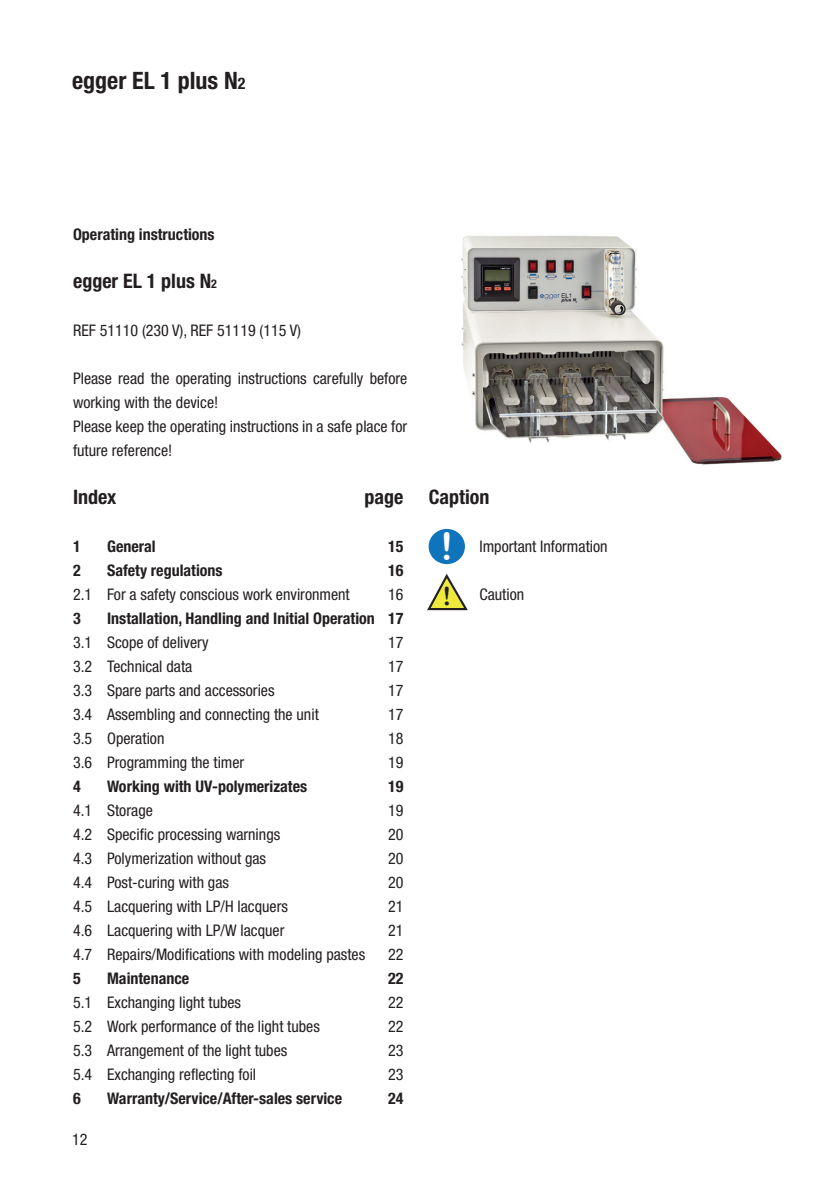
<style>
.page{position:relative;width:840px;height:1191px;background:#fff}
.page>*{position:absolute;margin:0;border:0;box-sizing:border-box;transform-origin:0 0}
.t1{font:38px "Arial Rounded MT Bold";color:#fff}
.t2{font:700 28.8px "Garamond";color:#231f20}
.t3{font:700 condensed 24px "Helvetica Neue LT Pro";color:#231f20}
.t4{font:700 condensed 20px "Helvetica Neue LT Pro";color:#231f20}
.t5{font:condensed 16px/24px "Helvetica Neue LT Pro";color:#231f20}
.t6{font:700 condensed 16px "Helvetica Neue LT Pro";color:#231f20}
.s1{font-size:16px}
.s2{font-size:12px}
</style>
<div class="page">
<img style="left:461px;top:235px;width:321px;height:230px">
<div style="left:428px;top:529px;width:36px;height:35px;background:#1074bc;border-radius:50%"></div>
<svg style="left:427px;top:574px;width:41px;height:37px"></svg>
<h3 class="t3" style="left:72px;top:66px;width:175px">egger EL 1 plus N<span class="s1">2</span></h3>
<p class="t6" style="left:73px;top:225px;width:143px">Operating instructions</p>
<p class="t4" style="left:73px;top:269px;width:145px">egger EL 1 plus N<span class="s2">2</span></p>
<p class="t5" style="left:73px;top:318px;width:229px">REF 51110 (230 V), REF 51119 (115 V)</p>
<p class="t5" style="left:73px;top:366px;width:335px">Please read the operating instructions carefully before working with the device!<br>Please keep the operating instructions in a safe place for future reference!</p>
<p class="t4" style="left:73px;top:485px;width:45px">Index</p>
<p class="t4" style="left:364px;top:485px;width:40px">page</p>
<p class="t6" style="left:73px;top:537px;width:9px">1</p>
<p class="t6" style="left:107px;top:537px;width:50px">General</p>
<p class="t6" style="left:388px;top:537px;width:17px">15</p>
<p class="t6" style="left:73px;top:561px;width:9px">2</p>
<p class="t6" style="left:107px;top:561px;width:117px">Safety regulations</p>
<p class="t6" style="left:388px;top:561px;width:17px">16</p>
<p class="t5" style="left:73px;top:582px;width:278px">2.1 For a safety conscious work environment</p>
<p class="t5" style="left:388px;top:582px;width:17px">16</p>
<p class="t6" style="left:73px;top:609px;width:9px">3</p>
<p class="t6" style="left:107px;top:609px;width:298px">Installation, Handling and Initial Operation 17</p>
<p class="t5" style="left:73px;top:630px;width:137px">3.1 Scope of delivery</p>
<p class="t5" style="left:388px;top:630px;width:17px">17</p>
<p class="t5" style="left:73px;top:654px;width:121px">3.2 Technical data</p>
<p class="t5" style="left:388px;top:654px;width:17px">17</p>
<p class="t5" style="left:73px;top:678px;width:203px">3.3 Spare parts and accessories</p>
<p class="t5" style="left:388px;top:678px;width:17px">17</p>
<p class="t5" style="left:73px;top:702px;width:247px">3.4 Assembling and connecting the unit</p>
<p class="t5" style="left:388px;top:702px;width:17px">17</p>
<p class="t5" style="left:73px;top:726px;width:93px">3.5 Operation</p>
<p class="t5" style="left:388px;top:726px;width:17px">18</p>
<p class="t5" style="left:73px;top:750px;width:173px">3.6 Programming the timer</p>
<p class="t5" style="left:388px;top:750px;width:17px">19</p>
<p class="t6" style="left:73px;top:777px;width:9px">4</p>
<p class="t6" style="left:107px;top:777px;width:201px">Working with UV-polymerizates</p>
<p class="t6" style="left:388px;top:777px;width:17px">19</p>
<p class="t5" style="left:73px;top:798px;width:81px">4.1 Storage</p>
<p class="t5" style="left:388px;top:798px;width:17px">19</p>
<p class="t5" style="left:73px;top:822px;width:208px">4.2 Specific processing warnings</p>
<p class="t5" style="left:388px;top:822px;width:17px">20</p>
<p class="t5" style="left:73px;top:846px;width:194px">4.3 Polymerization without gas</p>
<p class="t5" style="left:388px;top:846px;width:17px">20</p>
<p class="t5" style="left:73px;top:870px;width:157px">4.4 Post-curing with gas</p>
<p class="t5" style="left:388px;top:870px;width:17px">20</p>
<p class="t5" style="left:73px;top:894px;width:216px">4.5 Lacquering with LP/H lacquers</p>
<p class="t5" style="left:388px;top:894px;width:17px">21</p>
<p class="t5" style="left:73px;top:918px;width:213px">4.6 Lacquering with LP/W lacquer</p>
<p class="t5" style="left:388px;top:918px;width:17px">21</p>
<p class="t5" style="left:73px;top:942px;width:293px">4.7 Repairs/Modifications with modeling pastes</p>
<p class="t5" style="left:388px;top:942px;width:17px">22</p>
<p class="t6" style="left:73px;top:969px;width:9px">5</p>
<p class="t6" style="left:107px;top:969px;width:84px">Maintenance</p>
<p class="t6" style="left:388px;top:969px;width:17px">22</p>
<p class="t5" style="left:73px;top:990px;width:169px">5.1 Exchanging light tubes</p>
<p class="t5" style="left:388px;top:990px;width:17px">22</p>
<p class="t5" style="left:73px;top:1014px;width:248px">5.2 Work performance of the light tubes</p>
<p class="t5" style="left:388px;top:1014px;width:17px">22</p>
<p class="t5" style="left:73px;top:1038px;width:216px">5.3 Arrangement of the light tubes</p>
<p class="t5" style="left:388px;top:1038px;width:17px">23</p>
<p class="t5" style="left:73px;top:1062px;width:184px">5.4 Exchanging reflecting foil</p>
<p class="t5" style="left:388px;top:1062px;width:17px">23</p>
<p class="t6" style="left:73px;top:1089px;width:9px">6</p>
<p class="t6" style="left:107px;top:1089px;width:236px">Warranty/Service/After-sales service</p>
<p class="t6" style="left:388px;top:1089px;width:17px">24</p>
<p class="t5" style="left:72px;top:1127px;width:17px">12</p>
<p class="t4" style="left:428px;top:485px;width:62px">Caption</p>
<p class="t5" style="left:479px;top:534px;width:130px">Important Information</p>
<p class="t5" style="left:479px;top:582px;width:46px">Caution</p>
<h1 class="t1" style="left:440px;top:524px;width:14px">!</h1>
<h2 class="t2" style="left:443px;top:576px;width:9px">!</h2>
</div>
